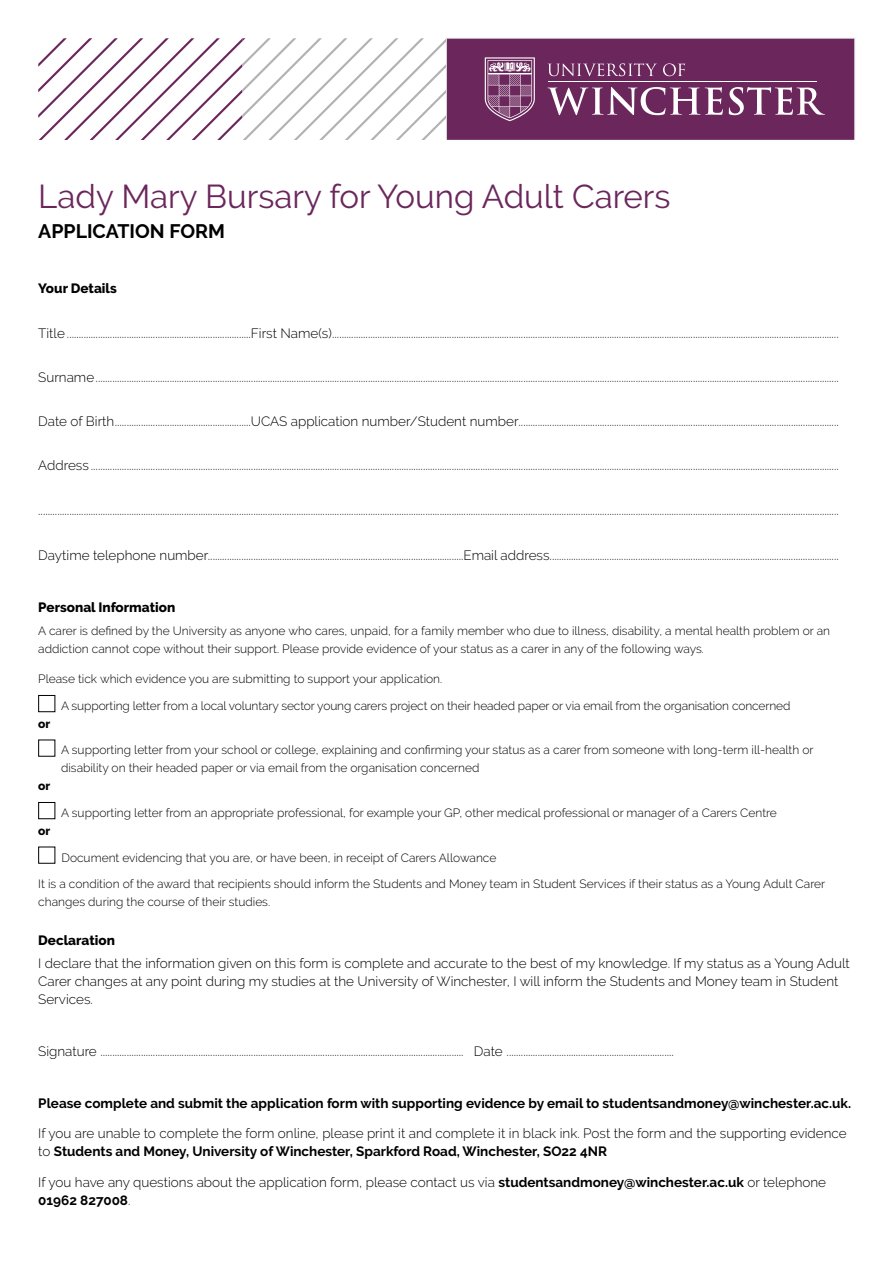
<style>
.page{position:relative;width:893px;height:1263px;background:#fff}
.page>*{position:absolute;margin:0;border:0;box-sizing:border-box;transform-origin:0 0}
.t1{font:33px "Raleway";color:#6b275c}
.t2{font:700 19.5px "Raleway";color:#000}
.t3{font:300 13.5px/18px "Raleway";color:#000}
.t4{font:700 13.5px "Raleway";color:#000}
.t5{font:800 13.5px "Raleway";color:#000}
.t6{font:300 12px/18px "Raleway";color:#000}
.t7{font:800 12px "Raleway";color:#000}
.s1{font-weight:700}
</style>
<div class="page">
<svg style="left:38px;top:38px;width:817px;height:102px"></svg>
<div style="left:38px;top:695px;width:17px;height:17px;border:1px solid #000"></div>
<div style="left:38px;top:802px;width:17px;height:17px;border:1px solid #000"></div>
<div style="left:38px;top:847px;width:17px;height:17px;border:1px solid #000"></div>
<h1 class="t1" style="left:38px;top:177px;width:634px">Lady Mary Bursary for Young Adult Carers</h1>
<h2 class="t2" style="left:38px;top:220px;width:188px">APPLICATION FORM</h2>
<p class="t5" style="left:38px;top:281px;width:80px">Your Details</p>
<p class="t3" style="left:38px;top:324px;width:802px">Title .............................................................................First Name(s)....................................................................................................................................................................................................................</p>
<p class="t3" style="left:38px;top:368px;width:802px">Surname.......................................................................................................................................................................................................................................................................................................................</p>
<p class="t3" style="left:38px;top:412px;width:802px">Date of Birth.........................................................UCAS application number/Student number......................................................................................................................................</p>
<p class="t3" style="left:38px;top:457px;width:802px">Address .........................................................................................................................................................................................................................................................................................................................</p>
<p class="t3" style="left:38px;top:501px;width:802px">...............................................................................................................................................................................................................................................................................................................................................</p>
<p class="t3" style="left:38px;top:547px;width:802px">Daytime telephone number...........................................................................................................Email address.........................................................................................................................</p>
<p class="t5" style="left:38px;top:600px;width:139px">Personal Information</p>
<p class="t6" style="left:38px;top:621px;width:793px">A carer is defined by the University as anyone who cares, unpaid, for a family member who due to illness, disability, a mental health problem or an addiction cannot cope without their support. Please provide evidence of your status as a carer in any of the following ways.</p>
<p class="t6" style="left:38px;top:670px;width:406px">Please tick which evidence you are submitting to support your application.</p>
<p class="t6" style="left:61px;top:697px;width:731px">A supporting letter from a local voluntary sector young carers project on their headed paper or via email from the organisation concerned</p>
<p class="t7" style="left:38px;top:717px;width:14px">or</p>
<p class="t6" style="left:61px;top:741px;width:754px">A supporting letter from your school or college, explaining and confirming your status as a carer from someone with long-term ill-health or disability on their headed paper or via email from the organisation concerned</p>
<p class="t7" style="left:38px;top:779px;width:14px">or</p>
<p class="t6" style="left:61px;top:804px;width:717px">A supporting letter from an appropriate professional, for example your GP, other medical professional or manager of a Carers Centre</p>
<p class="t7" style="left:38px;top:824px;width:14px">or</p>
<p class="t6" style="left:61px;top:848px;width:436px">Document evidencing that you are, or have been, in receipt of Carers Allowance</p>
<p class="t6" style="left:38px;top:875px;width:788px">It is a condition of the award that recipients should inform the Students and Money team in Student Services if their status as a Young Adult Carer changes during the course of their studies.</p>
<p class="t5" style="left:38px;top:933px;width:78px">Declaration</p>
<p class="t3" style="left:38px;top:954px;width:813px">I declare that the information given on this form is complete and accurate to the best of my knowledge. If my status as a Young Adult<br>Carer changes at any point during my studies at the University of Winchester, I will inform the Students and Money team in Student<br>Services.</p>
<p class="t3" style="left:38px;top:1042px;width:637px">Signature ........................................................................................................................................................ Date ......................................................................</p>
<p class="t4" style="left:38px;top:1095px;width:814px">Please complete and submit the application form with supporting evidence by email to studentsandmoney@winchester.ac.uk.</p>
<p class="t3" style="left:38px;top:1124px;width:810px">If you are unable to complete the form online, please print it and complete it in black ink. Post the form and the supporting evidence to <span class="s1">Students and Money, University of Winchester, Sparkford Road, Winchester, SO22 4NR</span></p>
<p class="t3" style="left:38px;top:1173px;width:789px">If you have any questions about the application form, please contact us via <span class="s1">studentsandmoney@winchester.ac.uk</span> or telephone<br><span class="s1">01962 827008</span>.</p>
</div>
